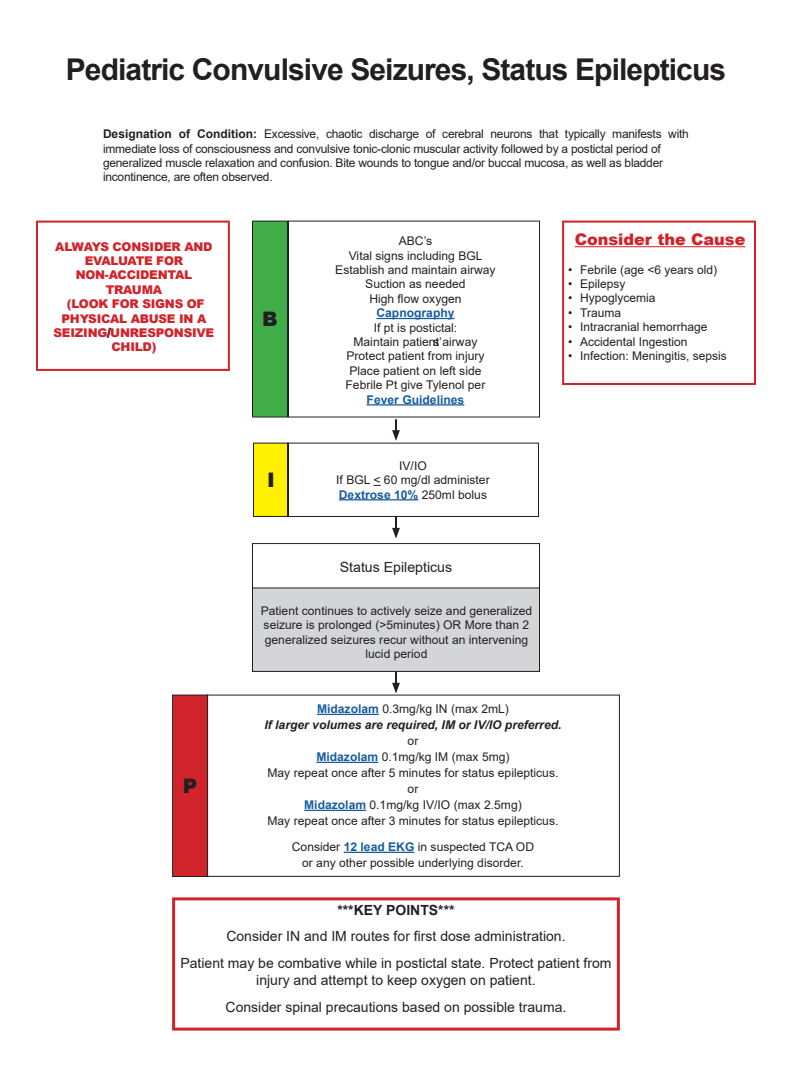
<style>
.page{position:relative;width:792px;height:1080px;background:#fff}
.page>*{position:absolute;margin:0;border:0;box-sizing:border-box;transform-origin:0 0}
.Page_Title{font:700 30px "Arial";letter-spacing:-.03em;color:#231f20}
.B_I_P{font:900 20px "Arial";color:#231f20}
.t1{font:900 16px "Arial";color:#d1232a}
.Key_Points{font:14px "Arial";color:#231f20}
.Flow_Boxes{font:14px "Arial";color:#231f20}
.Key_Points-2{font:700 14px "Arial";color:#231f20}
.Flow_Boxes-2{font:12px "Arial";color:#231f20}
.Descriptor{font:12px/14.4px "Arial";letter-spacing:-.02em;color:#231f20}
.Descriptor-2{font:12px/14.4px "Arial";color:#231f20;text-align:center}
.t2{font:900 12px/14.4px "Arial";letter-spacing:-.02em;color:#d1232a;text-align:center}
.Flow_Boxes-3{font:700 12px "Arial";color:#175d9e}
.Flow_Boxes-4{font:italic 700 12px "Arial";color:#231f20}
.s1{font-weight:700}
.s2{color:#231f20}
.s3{font-weight:400;color:#231f20}
.s4{font-weight:700;color:#175d9e}
</style>
<div class="page">
<div style="left:252px;top:221px;width:36px;height:196px;background:#40ae49"></div>
<div style="left:252px;top:221px;width:36px;height:197px;border:1px solid #231f20"></div>
<hr style="left:376px;top:318px;width:79px;height:1px;background:#175d9e">
<hr style="left:367px;top:404px;width:97px;height:2px;background:#175d9e">
<div style="left:288px;top:221px;width:252px;height:197px;border:1px solid #231f20"></div>
<div style="left:254px;top:443px;width:34px;height:73px;background:#fff101"></div>
<div style="left:253px;top:443px;width:36px;height:74px;border:1px solid #231f20"></div>
<hr style="left:339px;top:499px;width:79px;height:1px;background:#175d9e">
<div style="left:287px;top:443px;width:252px;height:74px;border:1px solid #231f20"></div>
<div style="left:252px;top:543px;width:288px;height:48px;border:1px solid #231f20"></div>
<hr style="left:317px;top:714px;width:62px;height:1px;background:#175d9e">
<hr style="left:316px;top:762px;width:62px;height:1px;background:#175d9e">
<hr style="left:304px;top:810px;width:62px;height:1px;background:#175d9e">
<hr style="left:344px;top:852px;width:70px;height:1px;background:#175d9e">
<div style="left:206px;top:695px;width:414px;height:182px;border:1px solid #231f20"></div>
<div style="left:173px;top:695px;width:35px;height:181px;background:#d1232a"></div>
<div style="left:172px;top:695px;width:36px;height:182px;border:1px solid #231f20"></div>
<div style="left:252px;top:588px;width:288px;height:83px;background:#d4d5d7"></div>
<div style="left:252px;top:587px;width:288px;height:85px;border:1px solid #231f20"></div>
<div style="left:172px;top:897px;width:448px;height:134px;border:3px solid #d1232a"></div>
<hr style="left:575px;top:246px;width:170px;height:1px;background:#d1232a">
<div style="left:562px;top:221px;width:194px;height:164px;border:2px solid #d1232a"></div>
<div style="left:36px;top:221px;width:194px;height:150px;border:2px solid #d1232a"></div>
<svg style="left:392px;top:419px;width:8px;height:22px"></svg>
<svg style="left:392px;top:517px;width:8px;height:22px"></svg>
<svg style="left:392px;top:672px;width:8px;height:22px"></svg>
<p class="Page_Title" style="left:66px;top:49px;width:662px">Pediatric Convulsive Seizures, Status Epilepticus</p>
<p class="Descriptor" style="left:103px;top:127px;width:587px"><span class="s1">Designation of Condition:</span> Excessive, chaotic discharge of cerebral neurons that typically manifests with immediate loss of consciousness and convulsive tonic-clonic muscular activity followed by a postictal period of</p>
<p class="Descriptor" style="left:103px;top:156px;width:562px">generalized muscle relaxation and confusion. Bite wounds to tongue and/or buccal mucosa, as well as bladder</p>
<p class="Descriptor" style="left:103px;top:170px;width:171px">incontinence, are often observed.</p>
<p class="t2" style="left:55px;top:239px;width:159px">ALWAYS CONSIDER AND<br>EVALUATE FOR</p>
<p class="t2" style="left:76px;top:268px;width:118px">NON-ACCIDENTAL</p>
<p class="t2" style="left:106px;top:282px;width:58px">TRAUMA</p>
<p class="t2" style="left:67px;top:296px;width:139px">(LOOK FOR SIGNS OF</p>
<p class="t2" style="left:62px;top:311px;width:146px">PHYSICAL ABUSE IN A</p>
<p class="t2" style="left:54px;top:325px;width:162px">SEIZING<span class="s2">/</span>UNRESPONSIVE</p>
<p class="t2" style="left:112px;top:340px;width:46px">CHILD)</p>
<p class="B_I_P" style="left:183px;top:771px;width:16px">P</p>
<p class="B_I_P" style="left:262px;top:305px;width:17px">B</p>
<p class="B_I_P" style="left:267px;top:465px;width:9px">I</p>
<p class="Flow_Boxes-2" style="left:399px;top:233px;width:35px">ABC’s</p>
<p class="Flow_Boxes-2" style="left:349px;top:247px;width:135px">Vital signs including BGL</p>
<p class="Flow_Boxes-2" style="left:335px;top:262px;width:162px">Establish and maintain airway</p>
<p class="Flow_Boxes-2" style="left:365px;top:276px;width:102px">Suction as needed</p>
<p class="Flow_Boxes-2" style="left:369px;top:290px;width:94px">High flow oxygen</p>
<p class="Flow_Boxes-3" style="left:376px;top:305px;width:80px">Capnography</p>
<p class="Flow_Boxes-2" style="left:374px;top:319px;width:85px">If pt is postictal:</p>
<p class="Flow_Boxes-2" style="left:353px;top:334px;width:125px">Maintain patient’s airway</p>
<p class="Flow_Boxes-2" style="left:346px;top:348px;width:140px">Protect patient from injury</p>
<p class="Flow_Boxes-2" style="left:349px;top:362px;width:134px">Place patient on left side</p>
<p class="Flow_Boxes-2" style="left:346px;top:377px;width:141px">Febrile Pt give Tylenol per</p>
<p class="Flow_Boxes-3" style="left:367px;top:391px;width:99px">Fever Guidelines</p>
<p class="Flow_Boxes-2" style="left:399px;top:457px;width:29px">IV/IO</p>
<p class="Flow_Boxes-2" style="left:336px;top:472px;width:155px">If BGL &lt; 60 mg/dl administer</p>
<p class="Flow_Boxes-3" style="left:339px;top:486px;width:150px">Dextrose 10% <span class="s3">250ml bolus</span></p>
<p class="t1" style="left:575px;top:227px;width:172px">Consider the Cause</p>
<p class="Descriptor-2" style="left:568px;top:262px;width:151px">• Febrile (age &lt;6 years old)</p>
<p class="Descriptor-2" style="left:568px;top:276px;width:59px">• Epilepsy</p>
<p class="Descriptor-2" style="left:568px;top:291px;width:89px">• Hypoglycemia</p>
<p class="Descriptor" style="left:568px;top:305px;width:54px">• Trauma</p>
<p class="Descriptor-2" style="left:568px;top:320px;width:141px">• Intracranial hemorrhage</p>
<p class="Descriptor-2" style="left:568px;top:334px;width:121px">• Accidental Ingestion</p>
<p class="Descriptor-2" style="left:568px;top:348px;width:160px">• Infection: Meningitis, sepsis</p>
<p class="Flow_Boxes" style="left:340px;top:557px;width:114px">Status Epilepticus</p>
<p class="Descriptor-2" style="left:261px;top:603px;width:273px">Patient continues to actively seize and generalized seizure is prolonged (&gt;5minutes) OR More than 2 generalized seizures recur without an intervening lucid period</p>
<p class="Flow_Boxes-2" style="left:317px;top:701px;width:193px"><span class="s4">Midazolam</span> 0.3mg/kg IN (max 2mL)</p>
<p class="Flow_Boxes-4" style="left:264px;top:717px;width:299px">If larger volumes are required, IM or IV/IO preferred.</p>
<p class="Flow_Boxes-2" style="left:408px;top:733px;width:12px">or</p>
<p class="Flow_Boxes-2" style="left:316px;top:749px;width:195px"><span class="s4">Midazolam</span> 0.1mg/kg IM (max 5mg)</p>
<p class="Flow_Boxes-2" style="left:267px;top:765px;width:293px">May repeat once after 5 minutes for status epilepticus.</p>
<p class="Flow_Boxes-2" style="left:408px;top:781px;width:12px">or</p>
<p class="Flow_Boxes-2" style="left:304px;top:797px;width:219px"><span class="s4">Midazolam</span> 0.1mg/kg IV/IO (max 2.5mg)</p>
<p class="Flow_Boxes-2" style="left:267px;top:813px;width:293px">May repeat once after 3 minutes for status epilepticus.</p>
<p class="Flow_Boxes-2" style="left:292px;top:839px;width:244px">Consider <span class="s4">12 lead EKG</span> in suspected TCA OD</p>
<p class="Flow_Boxes-2" style="left:302px;top:855px;width:223px">or any other possible underlying disorder.</p>
<p class="Key_Points-2" style="left:337px;top:900px;width:119px">***KEY POINTS***</p>
<p class="Key_Points" style="left:226px;top:927px;width:341px">Consider IN and IM routes for first dose administration.</p>
<p class="Key_Points" style="left:180px;top:954px;width:433px">Patient may be combative while in postictal state. Protect patient from</p>
<p class="Key_Points" style="left:256px;top:970px;width:281px">injury and attempt to keep oxygen on patient.</p>
<p class="Key_Points" style="left:226px;top:997px;width:342px">Consider spinal precautions based on possible trauma.</p>
</div>
